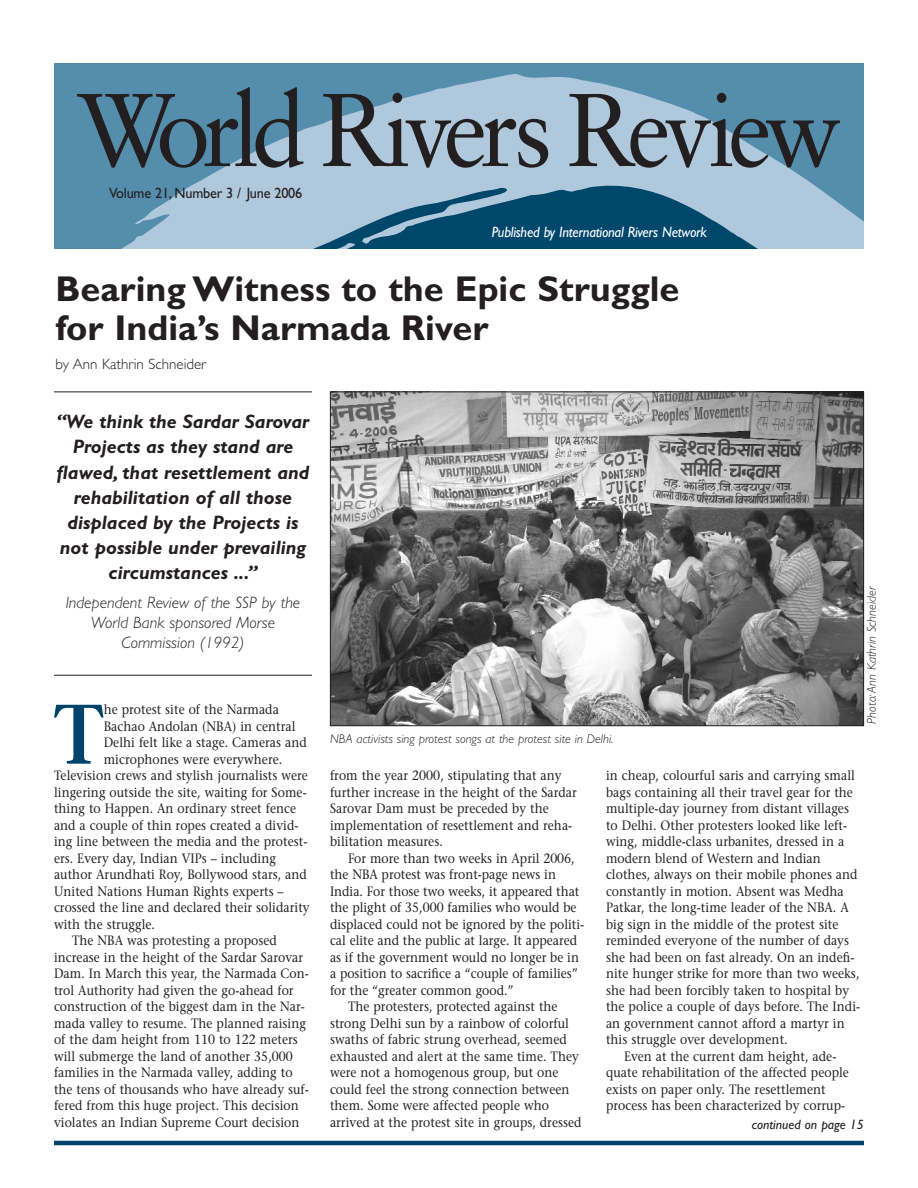
<style>
.page{position:relative;width:918px;height:1188px;background:#fff}
.page>*{position:absolute;margin:0;border:0;box-sizing:border-box;transform-origin:0 0}
.t1{font:103.5px "Sabon";letter-spacing:-.07em;color:#231f20;scale:.95 1}
.t2{font:600 84.15px "Stone Serif";color:#00446b;scale:.9 1}
.t3{font:700 36px/39px "Gill Sans";color:#231f20}
.t4{font:italic 700 19.5px/25.2px "Gill Sans";color:#231f20;text-align:center}
.t5{font:italic 300 16.5px/19.8px "Gill Sans";color:#231f20;text-align:center}
.t6{font:italic 15px "Gill Sans";letter-spacing:-.015em;color:#fff;scale:.95 1}
.t7{font:15px "Gill Sans";letter-spacing:-.015em;color:#231f20;scale:.95 1}
.t8{font:300 15px "Gill Sans";color:#231f20}
.t9{font:13.5px/16.5px "Stone Serif";letter-spacing:.005em;color:#231f20;scale:.9 1}
.t10{font:italic 13.5px "Gill Sans";color:#231f20}
.t11{font:italic 300 12.75px "Gill Sans";color:#231f20}
</style>
<div class="page">
<hr style="left:54px;top:1141px;width:810px;height:4px;background:#00446b">
<div style="left:54px;top:63px;width:810px;height:186px;background:#558dad"></div>
<svg style="left:121px;top:74px;width:743px;height:175px;fill:#b0c8db"></svg>
<svg style="left:197px;top:243px;width:160px;height:6px"></svg>
<img style="left:332px;top:394px;width:530px;height:330px">
<hr style="left:54px;top:392px;width:258px;height:1px;background:#231f20">
<hr style="left:54px;top:675px;width:258px;height:1px;background:#231f20">
<h1 class="t1" style="left:77px;top:87px;width:806px">World Rivers Review</h1>
<p class="t7" style="left:109px;top:188px;width:205px">Volume 21, Number 3 / June 2006</p>
<p class="t6" style="left:492px;top:226px;width:228px">Published by International Rivers Network</p>
<h3 class="t3" style="left:56px;top:273px;width:625px">Bearing Witness to the Epic Struggle for India’s Narmada River</h3>
<p class="t8" style="left:56px;top:358px;width:152px">by Ann Kathrin Schneider</p>
<h3 class="t4" style="left:57px;top:411px;width:254px">“We think the Sardar Sarovar<br>Projects as they stand are flawed, that resettlement and rehabilitation of all those displaced by the Projects is not possible under prevailing circumstances ...”</h3>
<p class="t5" style="left:66px;top:595px;width:236px">Independent Review of the SSP by the<br>World Bank sponsored Morse<br>Commission (1992)</p>
<h2 class="t2" style="left:54px;top:702px;width:56px">T</h2>
<p class="t9" style="left:104px;top:703px;width:196px">he protest site of the Narmada</p>
<p class="t9" style="left:104px;top:719px;width:215px">Bachao Andolan (NBA) in central</p>
<p class="t9" style="left:104px;top:736px;width:227px">Delhi felt like a stage. Cameras and</p>
<p class="t9" style="left:104px;top:752px;width:200px">microphones were everywhere.</p>
<p class="t9" style="left:54px;top:769px;width:284px">Television crews and stylish journalists were</p>
<p class="t9" style="left:54px;top:785px;width:282px">lingering outside the site, waiting for Some-</p>
<p class="t9" style="left:54px;top:802px;width:271px">thing to Happen. An ordinary street fence</p>
<p class="t9" style="left:54px;top:818px;width:273px">and a couple of thin ropes created a divid-</p>
<p class="t9" style="left:54px;top:835px;width:283px">ing line between the media and the protest-</p>
<p class="t9" style="left:54px;top:851px;width:248px">ers. Every day, Indian VIPs – including</p>
<p class="t9" style="left:54px;top:868px;width:283px">author Arundhati Roy, Bollywood stars, and</p>
<p class="t9" style="left:54px;top:884px;width:257px">United Nations Human Rights experts –</p>
<p class="t9" style="left:54px;top:901px;width:286px">crossed the line and declared their solidarity</p>
<p class="t9" style="left:54px;top:917px;width:114px">with the struggle.</p>
<p class="t9" style="left:72px;top:934px;width:229px">The NBA was protesting a proposed</p>
<p class="t9" style="left:54px;top:950px;width:278px">increase in the height of the Sardar Sarovar</p>
<p class="t9" style="left:54px;top:967px;width:285px">Dam. In March this year, the Narmada Con-</p>
<p class="t9" style="left:54px;top:983px;width:268px">trol Authority had given the go-ahead for</p>
<p class="t9" style="left:54px;top:1000px;width:280px">construction of the biggest dam in the Nar-</p>
<p class="t9" style="left:54px;top:1016px;width:281px">mada valley to resume. The planned raising</p>
<p class="t9" style="left:54px;top:1033px;width:272px">of the dam height from 110 to 122 meters</p>
<p class="t9" style="left:54px;top:1049px;width:267px">will submerge the land of another 35,000</p>
<p class="t9" style="left:54px;top:1066px;width:267px">families in the Narmada valley, adding to</p>
<p class="t9" style="left:54px;top:1082px;width:285px">the tens of thousands who have already suf-</p>
<p class="t9" style="left:54px;top:1099px;width:274px">fered from this huge project. This decision</p>
<p class="t9" style="left:54px;top:1115px;width:274px">violates an Indian Supreme Court decision</p>
<p class="t11" style="left:330px;top:734px;width:285px">NBA activists sing protest songs at the protest site in Delhi.</p>
<p class="t11" style="left:867px;top:724px;width:139px;rotate:-90deg">Photo: Ann Kathrin Schneider</p>
<p class="t9" style="left:330px;top:769px;width:276px">from the year 2000, stipulating that any further increase in the height of the Sardar Sarovar Dam must be preceded by the implementation of resettlement and reha&shy;bilitation measures.</p>
<p class="t9" style="left:348px;top:851px;width:253px">For more than two weeks in April 2006,</p>
<p class="t9" style="left:330px;top:868px;width:253px">the NBA protest was front-page news in</p>
<p class="t9" style="left:330px;top:884px;width:279px">India. For those two weeks, it appeared that</p>
<p class="t9" style="left:330px;top:901px;width:275px">the plight of 35,000 families who would be</p>
<p class="t9" style="left:330px;top:917px;width:284px">displaced could not be ignored by the politi-</p>
<p class="t9" style="left:330px;top:934px;width:276px">cal elite and the public at large. It appeared</p>
<p class="t9" style="left:330px;top:950px;width:278px">as if the government would no longer be in</p>
<p class="t9" style="left:330px;top:967px;width:277px">a position to sacrifice a “couple of families”</p>
<p class="t9" style="left:330px;top:983px;width:205px">for the “greater common good.”</p>
<p class="t9" style="left:348px;top:1000px;width:234px">The protesters, protected against the</p>
<p class="t9" style="left:330px;top:1016px;width:267px">strong Delhi sun by a rainbow of colorful</p>
<p class="t9" style="left:330px;top:1033px;width:265px">swaths of fabric strung overhead, seemed</p>
<p class="t9" style="left:330px;top:1049px;width:278px">exhausted and alert at the same time. They</p>
<p class="t9" style="left:330px;top:1066px;width:255px">were not a homogenous group, but one</p>
<p class="t9" style="left:330px;top:1082px;width:268px">could feel the strong connection between</p>
<p class="t9" style="left:330px;top:1099px;width:245px">them. Some were affected people who</p>
<p class="t9" style="left:330px;top:1115px;width:281px">arrived at the protest site in groups, dressed</p>
<p class="t9" style="left:606px;top:769px;width:278px">in cheap, colourful saris and carrying small</p>
<p class="t9" style="left:606px;top:785px;width:276px">bags containing all their travel gear for the</p>
<p class="t9" style="left:606px;top:802px;width:271px">multiple-day journey from distant villages</p>
<p class="t9" style="left:606px;top:818px;width:269px">to Delhi. Other protesters looked like left-</p>
<p class="t9" style="left:606px;top:835px;width:266px">wing, middle-class urbanites, dressed in a</p>
<p class="t9" style="left:606px;top:851px;width:240px">modern blend of Western and Indian</p>
<p class="t9" style="left:606px;top:868px;width:281px">clothes, always on their mobile phones and</p>
<p class="t9" style="left:606px;top:884px;width:266px">constantly in motion. Absent was Medha</p>
<p class="t9" style="left:606px;top:901px;width:271px">Patkar, the long-time leader of the NBA. A</p>
<p class="t9" style="left:606px;top:917px;width:260px">big sign in the middle of the protest site</p>
<p class="t9" style="left:606px;top:934px;width:272px">reminded everyone of the number of days</p>
<p class="t9" style="left:606px;top:950px;width:278px">she had been on fast already. On an indefi-</p>
<p class="t9" style="left:606px;top:967px;width:283px">nite hunger strike for more than two weeks,</p>
<p class="t9" style="left:606px;top:983px;width:272px">she had been forcibly taken to hospital by</p>
<p class="t9" style="left:606px;top:1000px;width:284px">the police a couple of days before. The Indi-</p>
<p class="t9" style="left:606px;top:1016px;width:267px">an government cannot afford a martyr in</p>
<p class="t9" style="left:606px;top:1033px;width:203px">this struggle over development.</p>
<p class="t9" style="left:624px;top:1049px;width:237px">Even at the current dam height, ade-</p>
<p class="t9" style="left:606px;top:1066px;width:271px">quate rehabilitation of the affected people</p>
<p class="t9" style="left:606px;top:1082px;width:246px">exists on paper only. The resettlement</p>
<p class="t9" style="left:606px;top:1099px;width:267px">process has been characterized by corrup-</p>
<p class="t10" style="left:752px;top:1120px;width:114px">continued on page 15</p>
</div>
